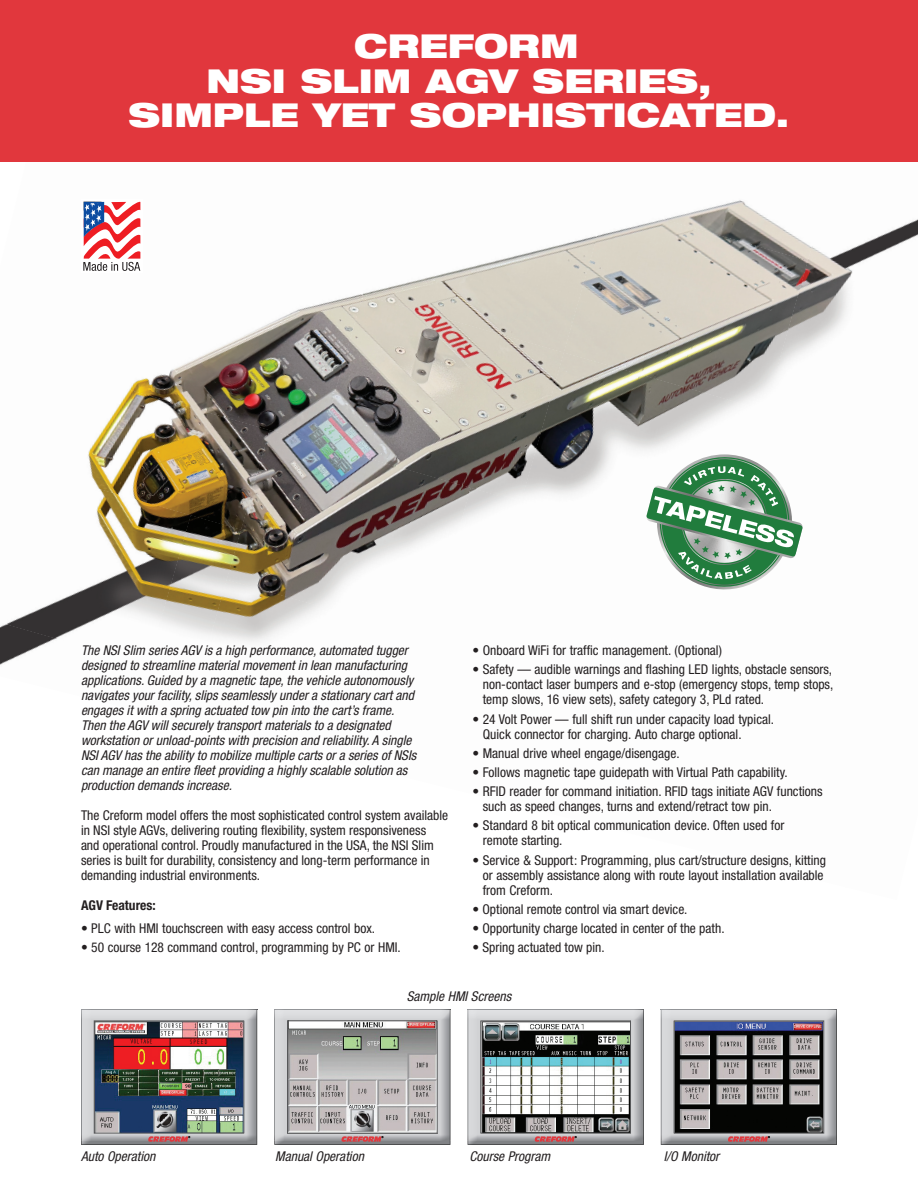
<style>
.page{position:relative;width:918px;height:1188px;background:#fff}
.page>*{position:absolute;margin:0;border:0;box-sizing:border-box;transform-origin:0 0}
.t1{font:900 expanded 33px/34.5px "Helvetica Neue LT Std";color:#fff;text-align:center}
.t2{font:condensed 13.5px/15px "Helvetica Neue LT Std";color:#231f20}
.t3{font:italic condensed 13.5px/15px "Helvetica Neue LT Std";color:#231f20}
.t4{font:700 condensed 13.5px "Helvetica Neue LT Std";color:#231f20}
</style>
<div class="page">
<img style="left:808px;top:219px;width:110px;height:37px">
<img style="left:808px;top:256px;width:65px;height:94px">
<img style="left:363px;top:244px;width:201px;height:51px">
<img style="left:564px;top:203px;width:244px;height:187px">
<img style="left:208px;top:294px;width:155px;height:136px">
<img style="left:320px;top:295px;width:244px;height:193px">
<img style="left:521px;top:352px;width:244px;height:136px">
<img style="left:679px;top:410px;width:86px;height:40px">
<img style="left:88px;top:353px;width:182px;height:162px">
<img style="left:226px;top:430px;width:245px;height:149px">
<img style="left:428px;top:488px;width:159px;height:91px">
<img style="left:10px;top:460px;width:181px;height:162px">
<img style="left:135px;top:515px;width:106px;height:115px">
<img style="left:186px;top:579px;width:162px;height:63px">
<img style="left:0;top:622px;width:148px;height:43px">
<div style="left:0;top:0;width:918px;height:162px;background:#e1373d"></div>
<img style="left:81px;top:1009px;width:176px;height:136px">
<img style="left:96px;top:1022px;width:146px;height:110px">
<div style="left:94px;top:1020px;width:150px;height:114px;border:1px solid #57585a"></div>
<svg style="left:148px;top:1136px;width:42px;height:6px"></svg>
<img style="left:274px;top:1009px;width:177px;height:136px">
<img style="left:289px;top:1022px;width:147px;height:110px">
<div style="left:287px;top:1020px;width:151px;height:114px;border:1px solid #57585a"></div>
<svg style="left:341px;top:1136px;width:42px;height:6px"></svg>
<img style="left:467px;top:1009px;width:177px;height:136px">
<img style="left:482px;top:1022px;width:147px;height:110px">
<div style="left:480px;top:1020px;width:151px;height:114px;border:1px solid #57585a"></div>
<svg style="left:535px;top:1136px;width:41px;height:6px"></svg>
<img style="left:661px;top:1009px;width:176px;height:136px">
<img style="left:676px;top:1022px;width:146px;height:110px">
<div style="left:674px;top:1020px;width:150px;height:114px;border:1px solid #57585a"></div>
<svg style="left:728px;top:1136px;width:42px;height:6px"></svg>
<svg style="left:83px;top:201px;width:57px;height:70px"></svg>
<svg style="left:646px;top:450px;width:157px;height:140px"></svg>
<h1 class="t1" style="left:129px;top:28px;width:662px">CREFORM<br>NSI SLIM AGV SERIES,<br>SIMPLE YET SOPHISTICATED.</h1>
<p class="t3" style="left:81px;top:643px;width:337px">The NSI Slim series AGV is a high performance, automated tugger designed to streamline material movement in lean manufacturing applications. Guided by a magnetic tape, the vehicle autonomously navigates your facility, slips seamlessly under a stationary cart and engages it with a spring actuated tow pin into the cart’s frame.<br>Then the AGV will securely transport materials to a designated workstation or unload-points with precision and reliability. A single NSI AGV has the ability to mobilize multiple carts or a series of NSIs can manage an entire eet providing a highly scalable solution as production demands increase.</p>
<p class="t2" style="left:81px;top:808px;width:369px">The Creform model offers the most sophisticated control system available in NSI style AGVs, delivering routing flexibility, system responsiveness<br>and operational control. Proudly manufactured in the USA, the NSI Slim series is built for durability, consistency and long-term performance in demanding industrial environments.</p>
<p class="t4" style="left:81px;top:897px;width:76px">AGV Features:</p>
<p class="t2" style="left:81px;top:920px;width:296px">• PLC with HMI touchscreen with easy access control box.</p>
<p class="t2" style="left:81px;top:939px;width:321px">• 50 course 128 command control, programming by PC or HMI.</p>
<p class="t2" style="left:472px;top:643px;width:251px">• Onboard WiFi for traffic management. (Optional)</p>
<p class="t2" style="left:483px;top:662px;width:352px;text-align:justify;text-indent:-10px">• Safety — audible warnings and flashing LED lights, obstacle sensors, non-contact laser bumpers and e-stop (emergency stops, temp stops, temp slows, 16 view sets), safety category 3, PLd rated.</p>
<p class="t2" style="left:483px;top:711px;width:293px;text-indent:-10px">• 24 Volt Power — full shift run under capacity load typical.<br>Quick connector for charging. Auto charge optional.</p>
<p class="t2" style="left:472px;top:745px;width:209px">• Manual drive wheel engage/disengage.</p>
<p class="t2" style="left:472px;top:765px;width:317px">• Follows magnetic tape guidepath with Virtual Path capability.</p>
<p class="t2" style="left:483px;top:784px;width:341px;text-indent:-10px">• RFID reader for command initiation. RFID tags initiate AGV functions such as speed changes, turns and extend/retract tow pin.</p>
<p class="t2" style="left:483px;top:818px;width:303px;text-indent:-10px">• Standard 8 bit optical communication device. Often used for remote starting.</p>
<p class="t2" style="left:483px;top:852px;width:345px;text-indent:-10px">• Service &amp; Support: Programming, plus cart/structure designs, kitting or assembly assistance along with route layout installation available from Creform.</p>
<p class="t2" style="left:472px;top:901px;width:217px">• Optional remote control via smart device.</p>
<p class="t2" style="left:472px;top:921px;width:254px">• Opportunity charge located in center of the path.</p>
<p class="t2" style="left:472px;top:940px;width:134px">• Spring actuated tow pin.</p>
<p class="t3" style="left:407px;top:989px;width:106px">Sample HMI Screens</p>
<p class="t3" style="left:81px;top:1149px;width:76px">Auto Operation</p>
<p class="t3" style="left:275px;top:1149px;width:90px">Manual Operation</p>
<p class="t3" style="left:470px;top:1149px;width:82px">Course Program</p>
<p class="t3" style="left:664px;top:1149px;width:57px">I/O Monitor</p>
</div>
